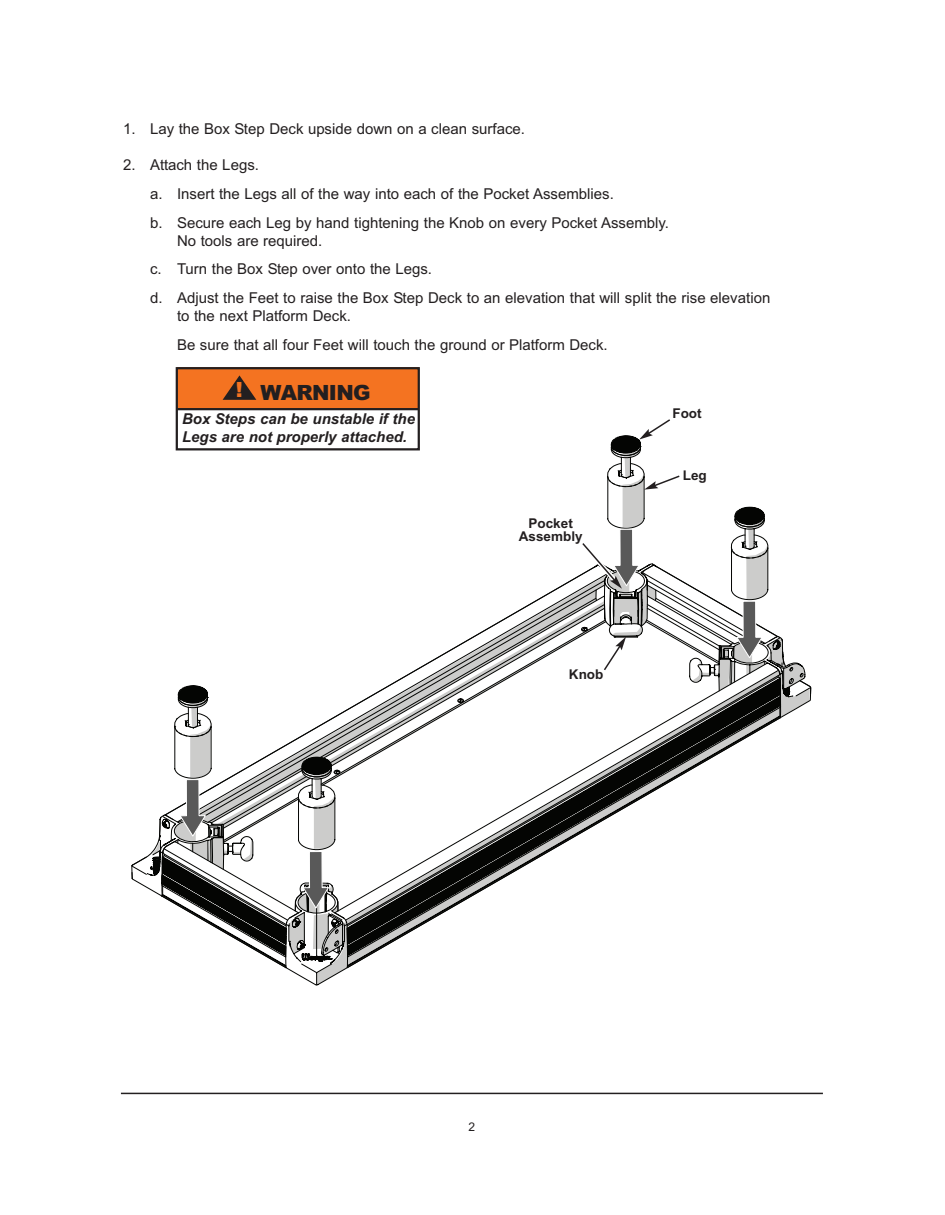
<style>
.page{position:relative;width:945px;height:1215px;background:#fff}
.page>*{position:absolute;margin:0;border:0;box-sizing:border-box;transform-origin:0 0}
.t1{font:900 21px "Arial";letter-spacing:-.035em;color:#231f20}
.t2{font:15px/28.8px "Arial";color:#231f20}
.t3{font:italic 700 15px/18px "Arial";color:#231f20}
.t4{font:700 13.5px/12.8px "Arial";color:#231f20;text-align:center}
.t5{font:12px "Arial";color:#231f20}
.s1{color:#f47321}
</style>
<div class="page">
<hr style="left:121px;top:1093px;width:702px;height:1px;background:#231f20">
<svg style="left:429px;top:574px;width:152px;height:88px"></svg>
<svg style="left:348px;top:662px;width:431px;height:306px"></svg>
<svg style="left:457px;top:698px;width:7px;height:5px"></svg>
<svg style="left:132px;top:685px;width:216px;height:300px"></svg>
<div style="left:177px;top:367px;width:242px;height:42px;background:#f47321"></div>
<svg style="left:223px;top:375px;width:33px;height:25px"></svg>
<hr style="left:177px;top:408px;width:242px;height:2px;background:#231f20">
<div style="left:176px;top:367px;width:244px;height:83px;border:2px solid #231f20"></div>
<svg style="left:581px;top:419px;width:230px;height:300px"></svg>
<p class="t2" style="left:123px;top:114px;width:404px">1. Lay the Box Step Deck upside down on a clean surface.</p>
<p class="t2" style="left:150px;top:150px;width:521px;text-indent:-27px">2. Attach the Legs.<br>a. Insert the Legs all of the way into each of the Pocket Assemblies.<br>b. Secure each Leg by hand tightening the Knob on every Pocket Assembly.</p>
<p class="t2" style="left:150px;top:226px;width:622px;text-indent:27px">No tools are required.<br>c. Turn the Box Step over onto the Legs.<br>d. Adjust the Feet to raise the Box Step Deck to an elevation that will split the rise elevation</p>
<p class="t2" style="left:177px;top:302px;width:432px">to the next Platform Deck.<br>Be sure that all four Feet will touch the ground or Platform Deck.</p>
<h1 class="t1" style="left:236px;top:380px;width:136px"><span class="s1">!</span> WARNING</h1>
<p class="t3" style="left:182px;top:410px;width:235px">Box Steps can be unstable if the<br>Legs are not properly attached.</p>
<p class="t4" style="left:519px;top:517px;width:65px">Pocket<br>Assembly</p>
<p class="t4" style="left:569px;top:668px;width:36px">Knob</p>
<p class="t4" style="left:672px;top:407px;width:31px">Foot</p>
<p class="t4" style="left:683px;top:469px;width:26px">Leg</p>
<p class="t5" style="left:469px;top:1119px;width:8px">2</p>
</div>
